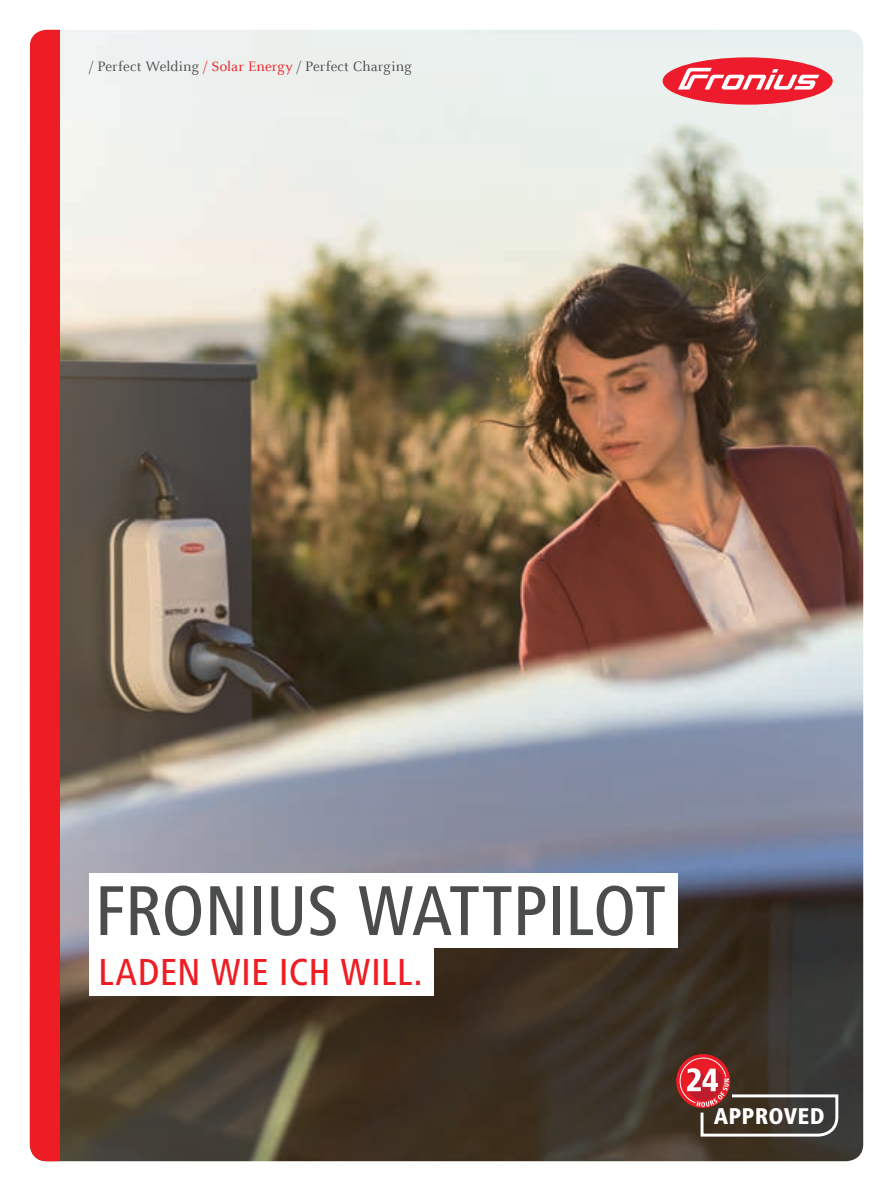
<style>
.page{position:relative;width:893px;height:1191px;background:#fff}
.page>*{position:absolute;margin:0;border:0;box-sizing:border-box;transform-origin:0 0}
.t1{font:500 condensed 73.05px "Frutiger Next LTW1 G";letter-spacing:-.01em;color:#4b4c4d}
.t2{font:500 condensed 39px "Frutiger Next LTW1 G";color:#ee1d23}
.t3{font:800 condensed 23.7px "Frutiger Next LTW1 G";letter-spacing:.01em;color:#fff}
.t4{font:15px "Celeste Offc Pro";letter-spacing:.005em;color:#4b4c4d}
.s1{color:#ee1d23}
</style>
<div class="page">
<img style="left:60px;top:30px;width:803px;height:1131px">
<div style="left:30px;top:30px;width:30px;height:1131px;background:#ee1d23"></div>
<div style="left:663px;top:57px;width:170px;height:48px;background:#ee1b2d;border-radius:50%"></div>
<svg style="left:678px;top:68px;width:141px;height:22px"></svg>
<div style="left:676px;top:1054px;width:54px;height:54px;background:#eb1c26;border-radius:50%"></div>
<svg style="left:679px;top:1057px;width:161px;height:81px;background:#644741"></svg>
<div style="left:89px;top:873px;width:588px;height:75px;background:#fff"></div>
<div style="left:89px;top:948px;width:345px;height:47px;background:#fff"></div>
<p class="t4" style="left:89px;top:57px;width:324px">/ Perfect Welding <span class="s1">/ Solar Energy</span> / Perfect Charging</p>
<h1 class="t1" style="left:95px;top:869px;width:572px">FRONIUS WATTPILOT</h1>
<h2 class="t2" style="left:98px;top:949px;width:326px">LADEN WIE ICH WILL.</h2>
<h3 class="t3" style="left:714px;top:1103px;width:113px">APPROVED</h3>
</div>
